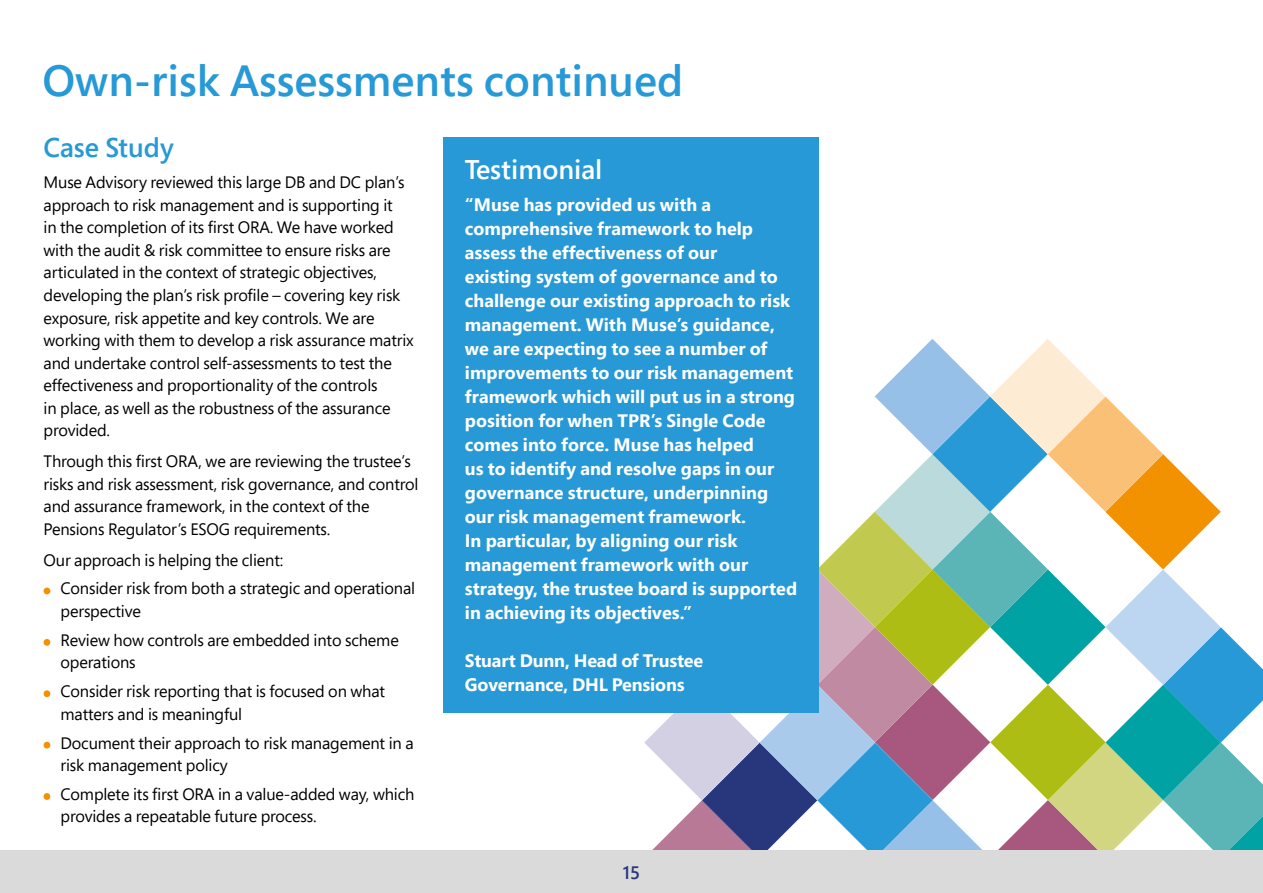
<style>
.page{position:relative;width:1263px;height:893px;background:#fff}
.page>*{position:absolute;margin:0;border:0;box-sizing:border-box;transform-origin:0 0}
.t1{font:600 43.5px "Segoe Pro";color:#2699d6}
.t2{font:600 27px "Segoe Pro";color:#fff}
.t3{font:600 27px "Segoe Pro";color:#2699d6}
.t4{font:700 18px/24px "Segoe Pro";color:#fff}
.t5{font:600 18px "Segoe Pro";color:#28367b}
.t6{font:16.5px/22.5px "Segoe Pro";letter-spacing:-.01em;color:#000}
</style>
<div class="page">
<svg style="left:609px;top:339px;width:654px;height:511px"></svg>
<div style="left:0;top:850px;width:1263px;height:43px;background:#dadada"></div>
<svg style="left:44px;top:588px;width:6px;height:6px"></svg>
<div style="left:44px;top:639px;width:6px;height:7px;background:#f39200;border-radius:50%"></div>
<div style="left:44px;top:690px;width:6px;height:7px;background:#f39200;border-radius:50%"></div>
<svg style="left:44px;top:742px;width:6px;height:6px"></svg>
<div style="left:44px;top:793px;width:6px;height:7px;background:#f39200;border-radius:50%"></div>
<div style="left:444px;top:137px;width:375px;height:575px;background:#2699d6"></div>
<h1 class="t1" style="left:43px;top:51px;width:642px">Own-risk Assessments continued</h1>
<h2 class="t3" style="left:44px;top:129px;width:132px">Case Study</h2>
<p class="t6" style="left:44px;top:171px;width:372px">Muse Advisory reviewed this large DB and DC plan’s approach to risk management and is supporting it<br>in the completion of its first ORA. We have worked with the audit &amp; risk committee to ensure risks are articulated in the context of strategic objectives, developing the plan’s risk profile – covering key risk exposure, risk appetite and key controls. We are working with them to develop a risk assurance matrix and undertake control self-assessments to test the effectiveness and proportionality of the controls<br>in place, as well as the robustness of the assurance provided.</p>
<p class="t6" style="left:44px;top:449px;width:377px">Through this first ORA, we are reviewing the trustee’s risks and risk assessment, risk governance, and control and assurance framework, in the context of the Pensions Regulator’s ESOG requirements.</p>
<p class="t6" style="left:61px;top:545px;width:356px;line-height:28.8px;text-indent:-17px">Our approach is helping the client:<br>Consider risk from both a strategic and operational</p>
<p class="t6" style="left:61px;top:596px;width:340px;line-height:28.8px">perspective<br>Review how controls are embedded into scheme</p>
<p class="t6" style="left:61px;top:648px;width:326px;line-height:28.8px">operations<br>Consider risk reporting that is focused on what</p>
<p class="t6" style="left:61px;top:699px;width:355px;line-height:28.8px">matters and is meaningful<br>Document their approach to risk management in a</p>
<p class="t6" style="left:61px;top:750px;width:355px;line-height:28.8px">risk management policy<br>Complete its first ORA in a value-added way, which</p>
<p class="t6" style="left:61px;top:805px;width:258px">provides a repeatable future process.</p>
<h2 class="t2" style="left:465px;top:151px;width:139px">Testimonial</h2>
<p class="t4" style="left:465px;top:192px;width:334px">“Muse has provided us with a comprehensive framework to help assess the effectiveness of our<br>existing system of governance and to challenge our existing approach to risk management. With Muse’s guidance, we are expecting to see a number of improvements to our risk management framework which will put us in a strong position for when TPR’s Single Code comes into force. Muse has helped<br>us to identify and resolve gaps in our governance structure, underpinning our risk management framework.<br>In particular, by aligning our risk management framework with our strategy, the trustee board is supported in achieving its objectives.”</p>
<p class="t4" style="left:465px;top:648px;width:240px">Stuart Dunn, Head of Trustee<br>Governance, DHL Pensions</p>
<p class="t5" style="left:623px;top:860px;width:19px">15</p>
</div>
